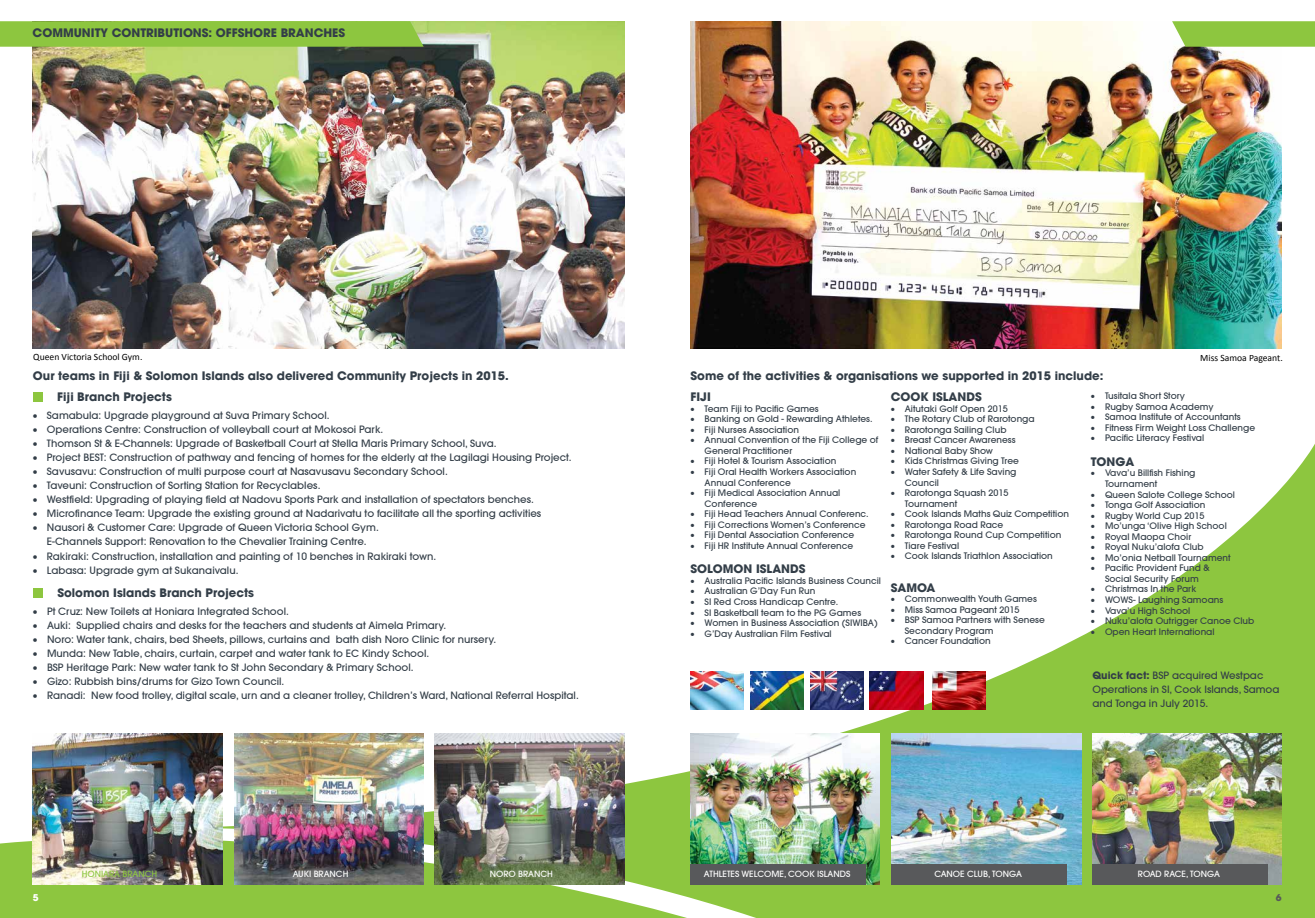
<style>
.page{position:relative;width:1315px;height:918px;background:#fff}
.page>*{position:absolute;margin:0;border:0;box-sizing:border-box;transform-origin:0 0}
.t1{font:700 11.72px "ITC Avant Garde Gothic";color:#333e48}
.t2{font:500 10.15px/14.1px "ITC Avant Garde Gothic";color:#333e48;text-align:center}
.t3{font:9.62px "Calibri";color:#000}
.t4{font:700 9.36px "ITC Avant Garde Gothic";color:#fff}
.t5{font:700 9.36px "ITC Avant Garde Gothic";color:#58595b}
.t6{font:500 9.01px/10.5px "ITC Avant Garde Gothic";color:#333e48}
.t7{font:500 8.58px "ITC Avant Garde Gothic";color:#fff}
.t8{font:500 8.58px "ITC Avant Garde Gothic";color:#8dc63f}
.s1{font-weight:700}
</style>
<div class="page">
<svg style="left:222px;top:444px;width:1093px;height:474px"></svg>
<svg style="left:0;top:812px;width:687px;height:106px;background:#98cb54"></svg>
<img style="left:690px;top:21px;width:591px;height:328px">
<img style="left:33px;top:21px;width:591px;height:328px">
<div style="left:33px;top:588px;width:10px;height:10px;background:#8dc63f"></div>
<div style="left:33px;top:392px;width:10px;height:10px;background:#8dc63f"></div>
<img style="left:435px;top:733px;width:189px;height:152px">
<img style="left:234px;top:733px;width:189px;height:152px">
<img style="left:33px;top:733px;width:189px;height:152px">
<img style="left:1092px;top:733px;width:189px;height:152px">
<img style="left:891px;top:733px;width:190px;height:152px">
<img style="left:690px;top:733px;width:190px;height:152px">
<svg style="left:0;top:21px;width:424px;height:26px;background:#8ec541"></svg>
<svg style="left:1172px;top:21px;width:143px;height:26px;background:#94c94b"></svg>
<img style="left:690px;top:671px;width:54px;height:38px">
<img style="left:750px;top:671px;width:53px;height:38px">
<img style="left:810px;top:671px;width:53px;height:38px">
<img style="left:870px;top:671px;width:53px;height:38px">
<img style="left:932px;top:671px;width:54px;height:38px">
<div style="left:690px;top:864px;width:176px;height:21px;background:#58595b"></div>
<div style="left:891px;top:864px;width:176px;height:21px;background:#58595b"></div>
<div style="left:1092px;top:864px;width:175px;height:21px;background:#58595b"></div>
<h1 class="t1" style="left:33px;top:25px;width:314px">COMMUNITY CONTRIBUTIONS: OFFSHORE BRANCHES</h1>
<p class="t3" style="left:33px;top:351px;width:111px">Queen Victoria School Gym.</p>
<h1 class="t1" style="left:33px;top:368px;width:477px">Our teams in Fiji &amp; Solomon Islands also delivered Community Projects in 2015.</h1>
<h1 class="t1" style="left:57px;top:389px;width:116px">Fiji Branch Projects</h1>
<p class="t2" style="left:33px;top:408px;width:298px">• Samabula: Upgrade playground at Suva Primary School.</p>
<p class="t2" style="left:33px;top:422px;width:352px">• Operations Centre: Construction of volleyball court at Mokosoi Park.</p>
<p class="t2" style="left:33px;top:436px;width:465px">• Thomson St &amp; E-Channels: Upgrade of Basketball Court at Stella Maris Primary School, Suva.</p>
<p class="t2" style="left:33px;top:450px;width:540px">• Project BEST: Construction of pathway and fencing of homes for the elderly at the Lagilagi Housing Project.</p>
<p class="t2" style="left:33px;top:464px;width:416px">• Savusavu: Construction of multi purpose court at Nasavusavu Secondary School.</p>
<p class="t2" style="left:33px;top:478px;width:289px">• Taveuni: Construction of Sorting Station for Recyclables.</p>
<p class="t2" style="left:33px;top:492px;width:503px">• Westfield: Upgrading of playing field at Nadovu Sports Park and installation of spectators benches.</p>
<p class="t2" style="left:33px;top:506px;width:510px">• Microfinance Team: Upgrade the existing ground at Nadarivatu to facilitate all the sporting activities</p>
<p class="t2" style="left:33px;top:521px;width:347px">• Nausori &amp; Customer Care: Upgrade of Queen Victoria School Gym.<br>E-Channels Support: Renovation to the Chevalier Training Centre.</p>
<p class="t2" style="left:33px;top:549px;width:405px">• Rakiraki: Construction, installation and painting of 10 benches in Rakiraki town.</p>
<p class="t2" style="left:33px;top:563px;width:207px">• Labasa: Upgrade gym at Sukanaivalu.</p>
<h1 class="t1" style="left:57px;top:585px;width:198px">Solomon Islands Branch Projects</h1>
<p class="t2" style="left:33px;top:604px;width:257px">• Pt Cruz: New Toilets at Honiara Integrated School.</p>
<p class="t2" style="left:33px;top:618px;width:415px">• Auki: Supplied chairs and desks for the teachers and students at Aimela Primary.</p>
<p class="t2" style="left:33px;top:632px;width:465px">• Noro: Water tank, chairs, bed Sheets, pillows, curtains and bath dish Noro Clinic for nursery.</p>
<p class="t2" style="left:33px;top:646px;width:398px">• Munda: New Table, chairs, curtain, carpet and water tank to EC Kindy School.</p>
<p class="t2" style="left:33px;top:660px;width:382px">• BSP Heritage Park: New water tank to St John Secondary &amp; Primary School.</p>
<p class="t2" style="left:33px;top:674px;width:253px">• Gizo: Rubbish bins/drums for Gizo Town Council.</p>
<p class="t2" style="left:33px;top:688px;width:547px">• Ranadi: New food trolley, digital scale, urn and a cleaner trolley, Children’s Ward, National Referral Hospital.</p>
<h1 class="t1" style="left:690px;top:368px;width:414px">Some of the activities &amp; organisations we supported in 2015 include:</h1>
<p class="t3" style="left:1200px;top:352px;width:84px">Miss Samoa Pageant.</p>
<h1 class="t1" style="left:690px;top:389px;width:22px">FIJI</h1>
<p class="t6" style="left:690px;top:403px;width:130px">• Team Fiji to Pacific Games</p>
<p class="t6" style="left:690px;top:414px;width:184px">• Banking on Gold - Rewarding Athletes.</p>
<p class="t6" style="left:690px;top:424px;width:110px">• Fiji Nurses Association</p>
<p class="t6" style="left:704px;top:435px;width:175px;text-indent:-14px">• Annual Convention of the Fiji College of<br>General Practitioner</p>
<p class="t6" style="left:690px;top:456px;width:147px">• Fiji Hotel &amp; Tourism Association</p>
<p class="t6" style="left:704px;top:466px;width:153px;text-indent:-14px">• Fiji Oral Health Workers Association<br>Annual Conference</p>
<p class="t6" style="left:704px;top:487px;width:137px;text-indent:-14px">• Fiji Medical Association Annual<br>Conference</p>
<p class="t6" style="left:690px;top:508px;width:180px">• Fiji Head Teachers Annual Conferenc.</p>
<p class="t6" style="left:690px;top:519px;width:176px">• Fiji Corrections Women’s Conference</p>
<p class="t6" style="left:690px;top:530px;width:165px">• Fiji Dental Association Conference</p>
<p class="t6" style="left:690px;top:540px;width:164px">• Fiji HR Institute Annual Conference</p>
<h1 class="t1" style="left:690px;top:561px;width:116px">SOLOMON ISLANDS</h1>
<p class="t6" style="left:690px;top:575px;width:192px">• Australia Pacific Islands Business Council</p>
<p class="t6" style="left:690px;top:586px;width:126px">• Australian G’Day Fun Run</p>
<p class="t6" style="left:690px;top:596px;width:149px">• SI Red Cross Handicap Centre.</p>
<p class="t6" style="left:690px;top:607px;width:172px">• SI Basketball team to the PG Games</p>
<p class="t6" style="left:690px;top:617px;width:189px">• Women in Business Association (SIWIBA)</p>
<p class="t6" style="left:690px;top:628px;width:143px">• G’Day Australian Film Festival</p>
<h1 class="t1" style="left:890px;top:389px;width:20px">Cook</h1>
<h1 class="t1" style="left:932px;top:389px;width:13px">Islands</h1>
<p class="t6" style="left:890px;top:403px;width:118px">• Aitutaki Golf Open 2015</p>
<p class="t6" style="left:890px;top:414px;width:145px">• The Rotary Club of Rarotonga</p>
<p class="t6" style="left:890px;top:424px;width:117px">• Rarotonga Sailing Club</p>
<p class="t6" style="left:890px;top:435px;width:126px">• Breast Cancer Awareness</p>
<p class="t6" style="left:890px;top:445px;width:104px">• National Baby Show</p>
<p class="t6" style="left:890px;top:456px;width:130px">• Kids Christmas Giving Tree</p>
<p class="t6" style="left:905px;top:466px;width:113px;text-indent:-14px">• Water Safety &amp; Life Saving<br>Council</p>
<p class="t6" style="left:905px;top:487px;width:105px;text-indent:-14px">• Rarotonga Squash 2015<br>Tournament</p>
<p class="t6" style="left:890px;top:508px;width:180px">• Cook Islands Maths Quiz Competition</p>
<p class="t6" style="left:890px;top:519px;width:114px">• Rarotonga Road Race</p>
<p class="t6" style="left:890px;top:530px;width:172px">• Rarotonga Round Cup Competition</p>
<p class="t6" style="left:890px;top:540px;width:70px">• Tiare Festival</p>
<p class="t6" style="left:890px;top:551px;width:164px">• Cook Islands Triathlon Association</p>
<h1 class="t1" style="left:890px;top:580px;width:18px">Samoa</h1>
<p class="t6" style="left:890px;top:594px;width:148px">• Commonwealth Youth Games</p>
<p class="t6" style="left:890px;top:604px;width:130px">• Miss Samoa Pageant 2015</p>
<p class="t6" style="left:905px;top:615px;width:141px;text-indent:-14px">• BSP Samoa Partners with Senese<br>Secondary Program</p>
<p class="t6" style="left:890px;top:636px;width:101px">• Cancer Foundation</p>
<p class="t6" style="left:1091px;top:391px;width:96px">• Tusitala Short Story</p>
<p class="t6" style="left:1091px;top:401px;width:124px">• Rugby Samoa Academy</p>
<p class="t6" style="left:1091px;top:412px;width:151px">• Samoa Institute of Accountants</p>
<p class="t6" style="left:1091px;top:422px;width:166px">• Fitness Firm Weight Loss Challenge</p>
<p class="t6" style="left:1091px;top:433px;width:115px">• Pacific Literacy Festival</p>
<h1 class="t1" style="left:1091px;top:454px;width:16px">Tonga</h1>
<p class="t6" style="left:1105px;top:468px;width:92px;text-indent:-14px">• Vava’u Billfish Fishing<br>Tournament</p>
<p class="t6" style="left:1091px;top:489px;width:146px">• Queen Salote College School</p>
<p class="t6" style="left:1091px;top:499px;width:116px">• Tonga Golf Association</p>
<p class="t6" style="left:1091px;top:510px;width:115px">• Rugby World Cup 2015</p>
<p class="t6" style="left:1091px;top:521px;width:137px">• Mo’unga ‘Olive High School</p>
<p class="t6" style="left:1091px;top:531px;width:102px">• Royal Maopa Choir</p>
<p class="t6" style="left:1091px;top:542px;width:114px">• Royal Nuku’alofa Club</p>
<p class="t6" style="left:1091px;top:552px;width:141px">• Mo’onia Netball Tournament</p>
<p class="t6" style="left:1091px;top:563px;width:120px;text-align:center">• Pacific Provident Fund &amp;<br>Social Security Forum</p>
<p class="t6" style="left:1091px;top:584px;width:107px">• Christmas In the Park</p>
<p class="t6" style="left:1091px;top:594px;width:134px">• WOWS- Laughing Samoans</p>
<p class="t6" style="left:1091px;top:605px;width:101px">• Vava’u High School</p>
<p class="t6" style="left:1091px;top:615px;width:165px">• Nuku’alofa Outrigger Canoe Club</p>
<p class="t6" style="left:1091px;top:626px;width:125px">• Open Heart International</p>
<p class="t2" style="left:1092px;top:668px;width:189px;text-align:left"><span class="s1">Quick fact:</span> BSP acquired Westpac<br>Operations in SI, Cook Islands, Samoa and Tonga in July 2015.</p>
<p class="t8" style="left:82px;top:868px;width:77px">HONIARA BRANCH</p>
<p class="t7" style="left:293px;top:868px;width:57px">AUKI BRANCH</p>
<p class="t7" style="left:490px;top:868px;width:65px">NORO BRANCH</p>
<p class="t7" style="left:704px;top:868px;width:148px">ATHLETES WELCOME, COOK ISLANDS</p>
<p class="t7" style="left:934px;top:868px;width:89px">CANOE CLUB, TONGA</p>
<p class="t7" style="left:1138px;top:868px;width:84px">ROAD RACE, TONGA</p>
<p class="t4" style="left:33px;top:891px;width:7px">5</p>
<p class="t5" style="left:1276px;top:891px;width:7px">6</p>
</div>
